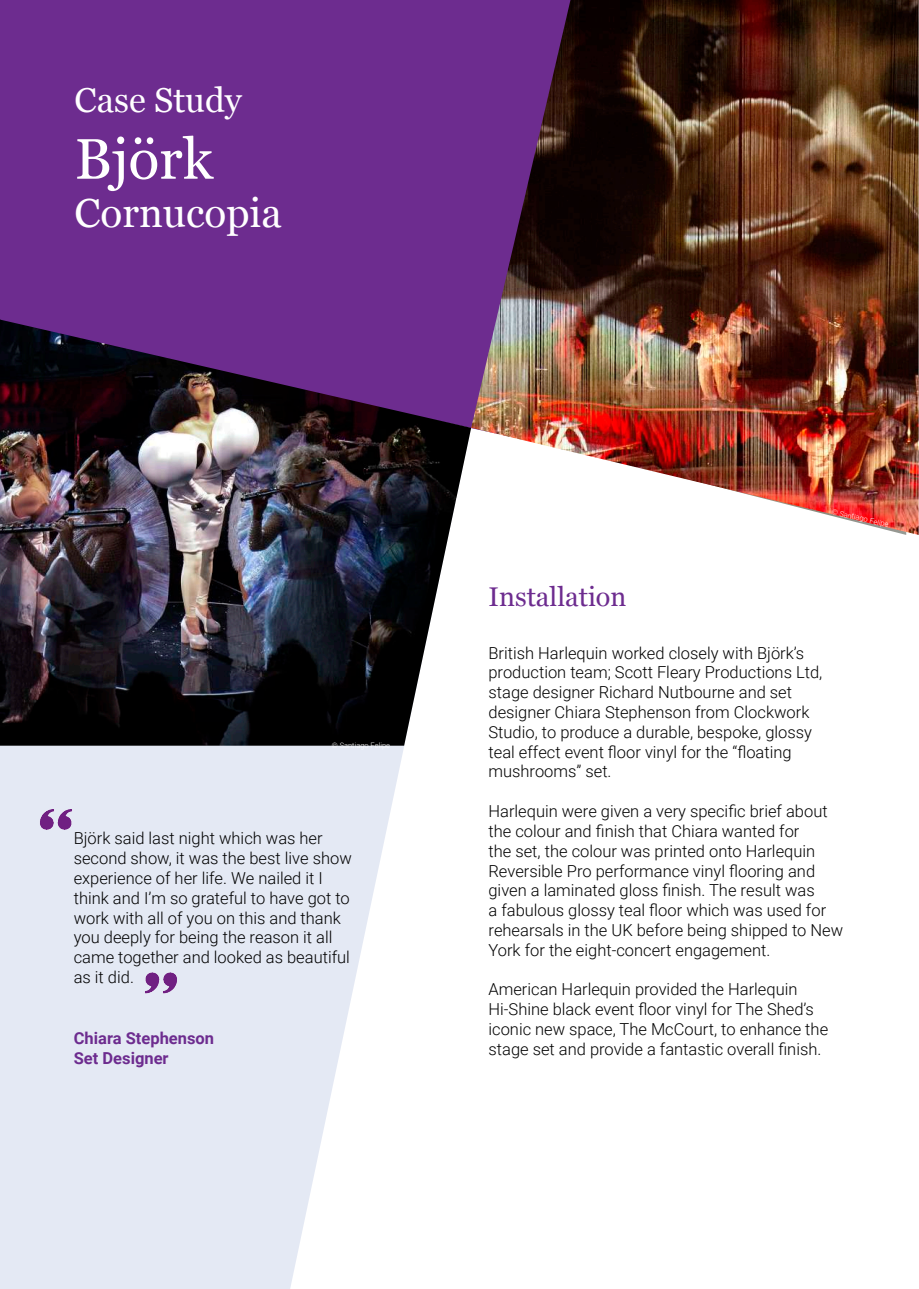
<style>
.page{position:relative;width:919px;height:1289px;background:#fff}
.page>*{position:absolute;margin:0;border:0;box-sizing:border-box;transform-origin:0 0}
.t1{font:57px "Georgia";color:#fff}
.t2{font:40.5px "Georgia";color:#fff}
.t3{font:34.5px "Georgia";color:#fff}
.t4{font:27px "Georgia";color:#6d2c8f}
.t5{font:300 16.5px/19.8px "Roboto";color:#000}
.t6{font:700 16.5px/19.8px "Roboto";color:#6d2c8f}
.t7{font:300 7.5px "Roboto";color:#fff}
</style>
<div class="page">
<svg style="left:0;top:745px;width:405px;height:543px;fill:#e4e9f4"></svg>
<div style="left:0;top:0;width:471px;height:319px;background:#6d2c8f"></div>
<img style="left:471px;top:0;width:447px;height:535px">
<img style="left:0;top:319px;width:471px;height:426px">
<img style="left:27px;top:794px;width:58px;height:54px">
<img style="left:132px;top:953px;width:58px;height:59px">
<h3 class="t3" style="left:74px;top:75px;width:169px">Case Study</h3>
<h1 class="t1" style="left:74px;top:117px;width:140px">Björk</h1>
<h2 class="t2" style="left:74px;top:184px;width:209px">Cornucopia</h2>
<p class="t7" style="left:332px;top:739px;width:60px">© Santiago Felipe</p>
<p class="t5" style="left:74px;top:827px;width:279px">Björk said last night which was her second show, it was the best live show experience of her life. We nailed it I think and I’m so grateful to have got to work with all of you on this and thank you deeply for being the reason it all came together and looked as beautiful as it did.</p>
<p class="t6" style="left:74px;top:1027px;width:142px">Chiara Stephenson<br>Set Designer</p>
<h3 class="t4" style="left:488px;top:577px;width:139px">Installation</h3>
<p class="t7" style="left:833px;top:506px;width:60px;rotate:13deg">© Santiago Felipe</p>
<p class="t5" style="left:488px;top:642px;width:335px">British Harlequin worked closely with Björk’s production team; Scott Fleary Productions Ltd, stage designer Richard Nutbourne and set designer Chiara Stephenson from Clockwork Studio, to produce a durable, bespoke, glossy teal effect event floor vinyl for the “floating mushrooms” set.</p>
<p class="t5" style="left:488px;top:800px;width:356px">Harlequin were given a very specific brief about the colour and finish that Chiara wanted for<br>the set, the colour was printed onto Harlequin Reversible Pro performance vinyl flooring and given a laminated gloss finish. The result was<br>a fabulous glossy teal floor which was used for rehearsals in the UK before being shipped to New York for the eight-concert engagement.</p>
<p class="t5" style="left:488px;top:978px;width:341px">American Harlequin provided the Harlequin Hi-Shine black event floor vinyl for The Shed’s iconic new space, The McCourt, to enhance the stage set and provide a fantastic overall finish.</p>
</div>
